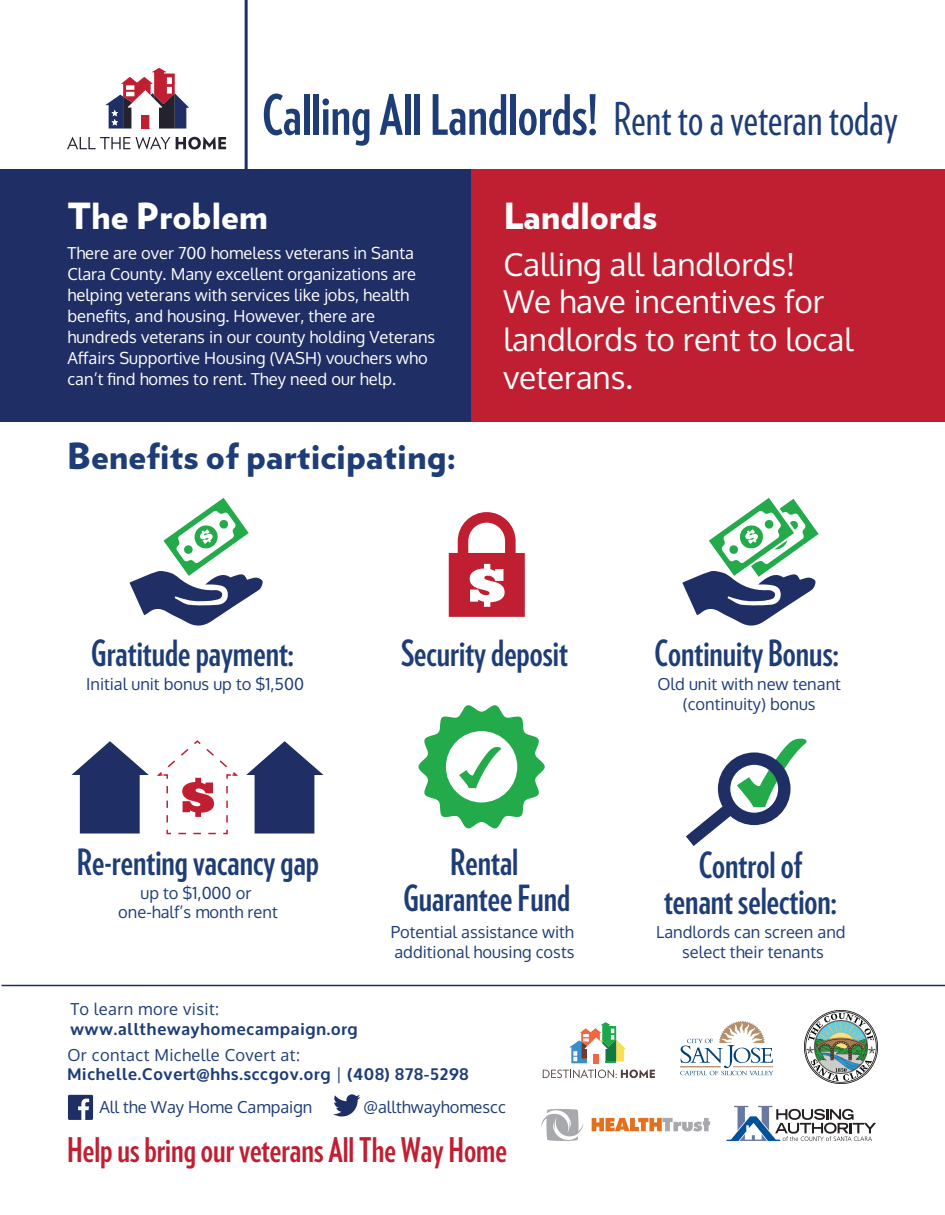
<style>
.page{position:relative;width:945px;height:1215px;background:#fff}
.page>*{position:absolute;margin:0;border:0;box-sizing:border-box;transform-origin:0 0}
.t1{font:700 55.5px "Verlag Compressed";color:#1e3d77}
.t2{font:700 36px/36px "Verlag Compressed";color:#1e3d77;text-align:center}
.t3{font:900 36px "Verlag";color:#1e3d77}
.t4{font:900 36px "Verlag";color:#fff}
.t5{font:700 33.9px "Verlag Compressed";color:#c01f32}
.t6{font:31.5px/37.8px "Oxygen";color:#fff}
.t7{font:16.5px/21px "Oxygen";color:#fff}
.t8{font:16.5px/19.8px "Oxygen";color:#1e3d77;text-align:center}
.t9{font:700 16.5px/19.8px "Oxygen";letter-spacing:.05em;color:#1e3d77}
.t10{font:16.5px "Oxygen";letter-spacing:.025em;color:#1e3d77}
.s1{font-weight:400;font-size:45px}
.s2{font-weight:400}
</style>
<div class="page">
<div style="left:0;top:169px;width:472px;height:253px;background:#1f2e64"></div>
<div style="left:472px;top:169px;width:473px;height:253px;background:#c01f32"></div>
<svg style="left:67px;top:137px;width:63px;height:12px"></svg>
<svg style="left:136px;top:137px;width:90px;height:13px"></svg>
<svg style="left:105px;top:68px;width:84px;height:61px"></svg>
<svg style="left:686px;top:738px;width:121px;height:108px"></svg>
<svg style="left:129px;top:498px;width:134px;height:128px"></svg>
<svg style="left:682px;top:498px;width:137px;height:128px"></svg>
<svg style="left:449px;top:512px;width:76px;height:105px"></svg>
<svg style="left:71px;top:741px;width:78px;height:93px"></svg>
<svg style="left:246px;top:741px;width:78px;height:93px"></svg>
<svg style="left:157px;top:740px;width:81px;height:95px"></svg>
<hr style="left:245px;top:0;width:3px;height:184px;background:#1f2e64">
<hr style="left:2px;top:985px;width:943px;height:1px;background:#1f2e64">
<svg style="left:680px;top:1021px;width:93px;height:54px"></svg>
<img style="left:805px;top:1011px;width:73px;height:73px">
<div style="left:68px;top:1095px;width:25px;height:25px;background:#1f2e64"></div>
<svg style="left:78px;top:1099px;width:11px;height:21px"></svg>
<svg style="left:333px;top:1094px;width:27px;height:23px"></svg>
<svg style="left:543px;top:1070px;width:112px;height:8px"></svg>
<svg style="left:569px;top:1022px;width:57px;height:41px"></svg>
<svg style="left:541px;top:1109px;width:42px;height:32px"></svg>
<svg style="left:592px;top:1118px;width:118px;height:13px"></svg>
<svg style="left:727px;top:1106px;width:149px;height:35px"></svg>
<svg style="left:418px;top:705px;width:127px;height:124px"></svg>
<h1 class="t1" style="left:262px;top:75px;width:637px">Calling All Landlords! <span class="s1">Rent to a veteran today</span></h1>
<h2 class="t4" style="left:68px;top:186px;width:202px">The Problem</h2>
<p class="t7" style="left:68px;top:243px;width:369px">There are over 700 homeless veterans in Santa Clara County. Many excellent organizations are helping veterans with services like jobs, health benefits, and housing. However, there are hundreds veterans in our county holding Veterans Affairs Supportive Housing (VASH) vouchers who can’t find homes to rent. They need our help.</p>
<h2 class="t3" style="left:67px;top:426px;width:391px">Benefits of participating:</h2>
<h2 class="t4" style="left:503px;top:186px;width:155px">Landlords</h2>
<h3 class="t6" style="left:503px;top:246px;width:351px">Calling all landlords!<br>We have incentives for landlords to rent to local veterans.</h3>
<h2 class="t2" style="left:91px;top:633px;width:204px">Gratitude payment:</h2>
<p class="t8" style="left:86px;top:674px;width:219px">Initial unit bonus up to $1,500</p>
<h2 class="t2" style="left:401px;top:634px;width:168px">Security deposit</h2>
<h2 class="t2" style="left:655px;top:634px;width:186px">Continuity Bonus:</h2>
<p class="t8" style="left:658px;top:674px;width:185px">Old unit with new tenant (continuity) bonus</p>
<h2 class="t2" style="left:77px;top:842px;width:244px">Re-renting vacancy gap</h2>
<p class="t8" style="left:118px;top:883px;width:161px">up to $1,000 or one-half’s month rent</p>
<p class="t10" style="left:70px;top:998px;width:150px">To learn more visit:</p>
<p class="t9" style="left:70px;top:1020px;width:289px">www.allthewayhomecampaign.org</p>
<h2 class="t2" style="left:403px;top:842px;width:169px">Rental<br>Guarantee Fund</h2>
<h2 class="t2" style="left:664px;top:846px;width:174px">Control of tenant selection:</h2>
<p class="t8" style="left:656px;top:922px;width:191px">Landlords can screen and select their tenants</p>
<p class="t8" style="left:391px;top:922px;width:185px;text-align:left">Potential assistance with additional housing costs</p>
<p class="t9" style="left:68px;top:1045px;width:403px"><span class="s2">Or contact Michelle Covert at:<br></span>Michelle.Covert@hhs.sccgov.org <span class="s2">|</span> (408) 878-5298</p>
<p class="t8" style="left:100px;top:1097px;width:214px">All the Way Home Campaign</p>
<p class="t8" style="left:364px;top:1097px;width:144px">@allthwayhomescc</p>
<h3 class="t5" style="left:67px;top:1126px;width:441px">Help us bring our veterans All The Way Home</h3>
</div>
